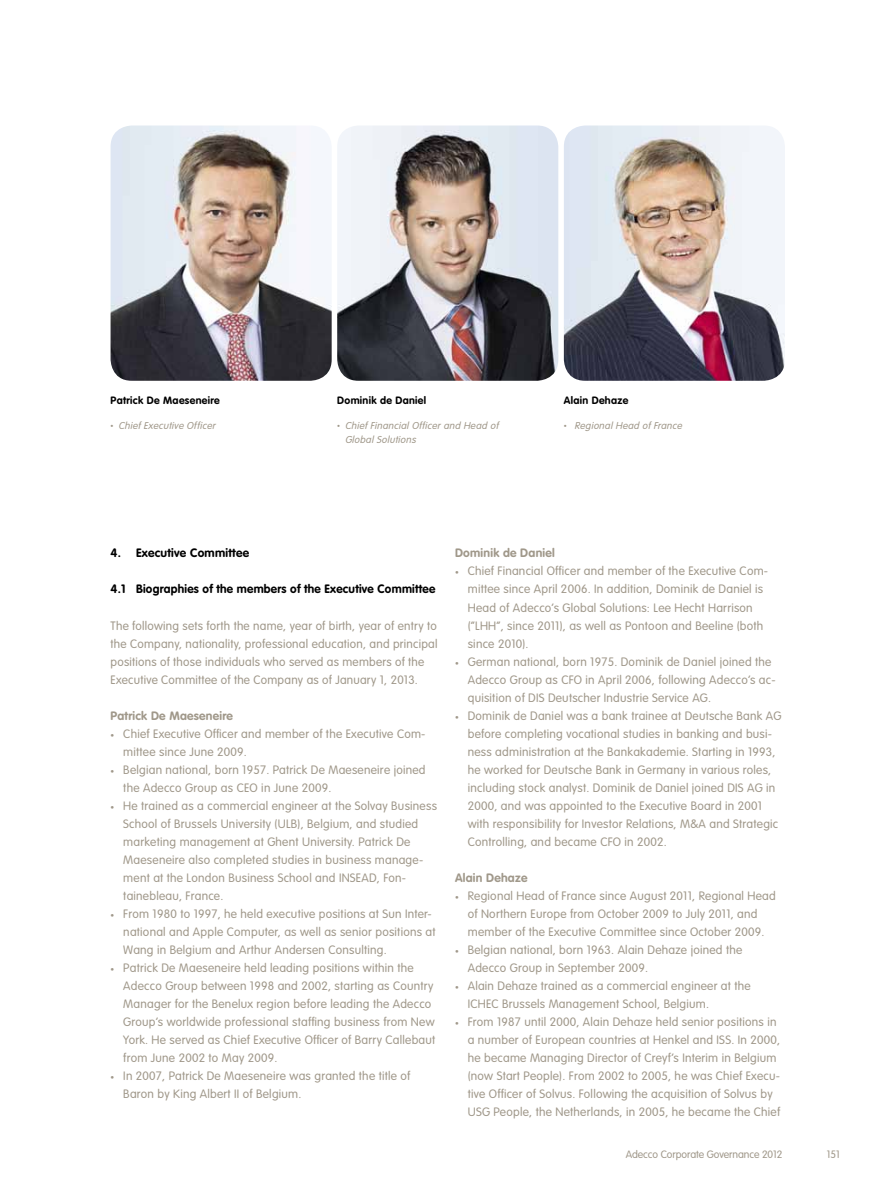
<style>
.page{position:relative;width:893px;height:1187px;background:#fff}
.page>*{position:absolute;margin:0;border:0;box-sizing:border-box;transform-origin:0 0}
.t1{font:300 12px/18px "VAG Rounded Std";letter-spacing:.02em;color:#a0988a}
.t2{font:700 12px "VAG Rounded Std";letter-spacing:.02em;color:#000}
.t3{font:700 12px "VAG Rounded Std";letter-spacing:.02em;color:#a0988a}
.t4{font:italic 300 10.5px/13.5px "VAG Rundschrift D";letter-spacing:.03em;color:#a0988a}
.t5{font:700 10.5px "VAG Rounded Std";letter-spacing:.03em;color:#000}
.t6{font:300 10.5px "VAG Rounded Std";letter-spacing:-.005em;color:#a0988a}
.s1{font-family:"VAG Rounded Std";font-style:normal;font-size:6px}
.s2{font-size:7.5px}
</style>
<div class="page">
<img style="left:111px;top:125px;width:221px;height:256px">
<img style="left:337px;top:125px;width:221px;height:256px">
<img style="left:564px;top:125px;width:221px;height:256px">
<p class="t5" style="left:111px;top:394px;width:111px">Patrick De Maeseneire</p>
<p class="t4" style="left:111px;top:419px;width:107px"><span class="s1">•</span> Chief Executive Officer</p>
<p class="t5" style="left:337px;top:394px;width:91px">Dominik de Daniel</p>
<p class="t4" style="left:346px;top:419px;width:155px;text-indent:-9px"><span class="s1">•</span> Chief Financial Officer and Head of<br>Global Solutions</p>
<p class="t5" style="left:564px;top:394px;width:66px">Alain Dehaze</p>
<p class="t4" style="left:564px;top:419px;width:120px"><span class="s1">•</span> Regional Head of France</p>
<p class="t2" style="left:111px;top:546px;width:140px">4. Executive Committee</p>
<p class="t2" style="left:111px;top:582px;width:326px">4.1 Biographies of the members of the Executive Committee</p>
<p class="t1" style="left:111px;top:616px;width:328px">The following sets forth the name, year of birth, year of entry to the Company, nationality, professional education, and principal positions of those individuals who served as members of the Executive Committee of the Company as of January 1, 2013.</p>
<p class="t3" style="left:111px;top:708px;width:124px">Patrick De Maeseneire</p>
<p class="t1" style="left:123px;top:724px;width:304px;text-indent:-13px"><span class="s2">•</span> Chief Executive Officer and member of the Executive Com&shy;mittee since June 2009.</p>
<p class="t1" style="left:123px;top:760px;width:304px;text-indent:-13px"><span class="s2">•</span> Belgian national, born 1957. Patrick De Maeseneire joined the Adecco Group as CEO in June 2009.</p>
<p class="t1" style="left:123px;top:796px;width:315px;text-indent:-13px"><span class="s2">•</span> He trained as a commercial engineer at the Solvay Business School of Brussels University (ULB), Belgium, and studied marketing management at Ghent University. Patrick De Maeseneire also completed studies in business manage&shy;ment at the London Business School and INSEAD, Fon&shy;tainebleau, France.</p>
<p class="t1" style="left:123px;top:904px;width:314px;text-indent:-13px"><span class="s2">•</span> From 1980 to 1997, he held executive positions at Sun Inter&shy;national and Apple Computer, as well as senior positions at<br>Wang in Belgium and Arthur Andersen Consulting.</p>
<p class="t1" style="left:123px;top:958px;width:313px;text-indent:-13px"><span class="s2">•</span> Patrick De Maeseneire held leading positions within the Adecco Group between 1998 and 2002, starting as Country Manager for the Benelux region before leading the Adecco Group’s worldwide professional staffing business from New York. He served as Chief Executive Officer of Barry Callebaut from June 2002 to May 2009.</p>
<p class="t1" style="left:123px;top:1066px;width:289px;text-indent:-13px"><span class="s2">•</span> In 2007, Patrick De Maeseneire was granted the title of<br>Baron by King Albert II of Belgium.</p>
<p class="t3" style="left:455px;top:546px;width:101px">Dominik de Daniel</p>
<p class="t1" style="left:468px;top:562px;width:302px;text-indent:-13px"><span class="s2">•</span> Chief Financial Officer and member of the Executive Com&shy;mittee since April 2006. In addition, Dominik de Daniel is Head of Adecco’s Global Solutions: Lee Hecht Harrison (“LHH”, since 2011), as well as Pontoon and Beeline (both since 2010).</p>
<p class="t1" style="left:468px;top:652px;width:309px;text-indent:-13px"><span class="s2">•</span> German national, born 1975. Dominik de Daniel joined the<br>Adecco Group as CFO in April 2006, following Adecco’s ac&shy;quisition of DIS Deutscher Industrie Service AG.</p>
<p class="t1" style="left:468px;top:706px;width:315px;text-indent:-13px"><span class="s2">•</span> Dominik de Daniel was a bank trainee at Deutsche Bank AG before completing vocational studies in banking and busi&shy;ness administration at the Bankakademie. Starting in 1993, he worked for Deutsche Bank in Germany in various roles, including stock analyst. Dominik de Daniel joined DIS AG in 2000, and was appointed to the Executive Board in 2001 with responsibility for Investor Relations, M&amp;A and Strategic Controlling, and became CFO in 2002.</p>
<p class="t3" style="left:455px;top:870px;width:74px">Alain Dehaze</p>
<p class="t1" style="left:455px;top:886px;width:322px;text-align:center"><span class="s2">•</span> Regional Head of France since August 2011, Regional Head of Northern Europe from October 2009 to July 2011, and member of the Executive Committee since October 2009.</p>
<p class="t1" style="left:468px;top:940px;width:276px;text-indent:-13px"><span class="s2">•</span> Belgian national, born 1963. Alain Dehaze joined the<br>Adecco Group in September 2009.</p>
<p class="t1" style="left:468px;top:976px;width:285px;text-indent:-13px"><span class="s2">•</span> Alain Dehaze trained as a commercial engineer at the<br>ICHEC Brussels Management School, Belgium.</p>
<p class="t1" style="left:468px;top:1012px;width:314px;text-indent:-13px"><span class="s2">•</span> From 1987 until 2000, Alain Dehaze held senior positions in a number of European countries at Henkel and ISS. In 2000, he became Managing Director of Creyf’s Interim in Belgium (now Start People). From 2002 to 2005, he was Chief Execu&shy;tive Officer of Solvus. Following the acquisition of Solvus by USG People, the Netherlands, in 2005, he became the Chief</p>
<p class="t6" style="left:626px;top:1147px;width:158px">Adecco Corporate Governance 2012</p>
<p class="t6" style="left:827px;top:1147px;width:14px">151</p>
</div>
